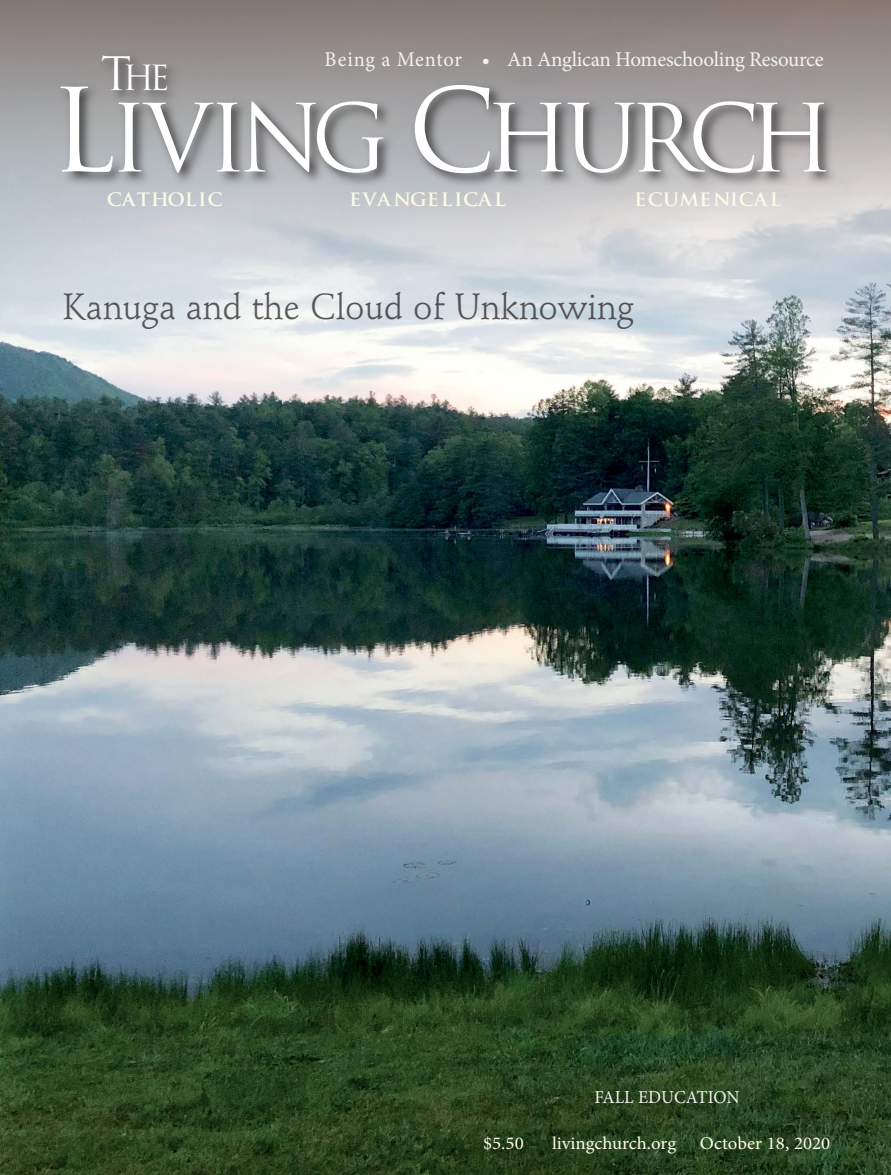
<style>
.page{position:relative;width:891px;height:1175px;background:#fff}
.page>*{position:absolute;margin:0;border:0;box-sizing:border-box;transform-origin:0 0}
.t1{font:91.2px "Trajan Pro";letter-spacing:-.1em;color:#fff}
.t2{font:36px "Stempel Schneidler";color:rgb(35 31 32/.73)}
.t3{font:33.75px "Trajan Pro";color:#fff}
.t4{font:21px "Minion Pro";letter-spacing:-.015em;color:#f3f1f0}
.t5{font:18.15px "Minion Pro";color:#f3f1f0}
.t6{font:18px "Minion Pro";color:#fcfbe8;scale:1.05 1}
.t7{font:700 18px "Trajan Pro";letter-spacing:.075em;color:#fcfbe8;scale:1.05 1}
.t8{font:700 18px "Trajan Pro";letter-spacing:.02em;color:#fcfbe8;scale:1.05 1}
.t9{font:700 18px "Trajan Pro";letter-spacing:.04em;color:#fcfbe8;scale:1.05 1}
.s1{font-size:45px}
.s2{font-size:112.5px}
</style>
<div class="page">
<img style="left:0;top:360px;width:891px;height:814px">
<svg style="left:0;top:0;width:891px;height:360px;background:#c1c3c6"></svg>
<img style="left:0;top:44px;width:891px;height:190px">
<p class="t4" style="left:325px;top:51px;width:501px">Being a Mentor • An Anglican Homeschooling Resource</p>
<h3 class="t3" style="left:101px;top:65px;width:70px"><span class="s1">T</span>HE</h3>
<h1 class="t1" style="left:50px;top:103px;width:785px"><span class="s2">L</span>IVING <span class="s2">C</span>HURCH</h1>
<p class="t9" style="left:107px;top:193px;width:112px">CATHOLIC</p>
<p class="t7" style="left:349px;top:193px;width:151px">EVANGELICAL</p>
<p class="t8" style="left:634px;top:193px;width:142px">ECUMENICAL</p>
<h2 class="t2" style="left:63px;top:292px;width:573px">Kanuga and the Cloud of Unknowing</h2>
<p class="t5" style="left:595px;top:1090px;width:147px">FALL EDUCATION</p>
<p class="t6" style="left:483px;top:1136px;width:40px">$5.50</p>
<p class="t6" style="left:552px;top:1136px;width:120px">livingchurch.org</p>
<p class="t6" style="left:700px;top:1136px;width:126px">October 18, 2020</p>
</div>
